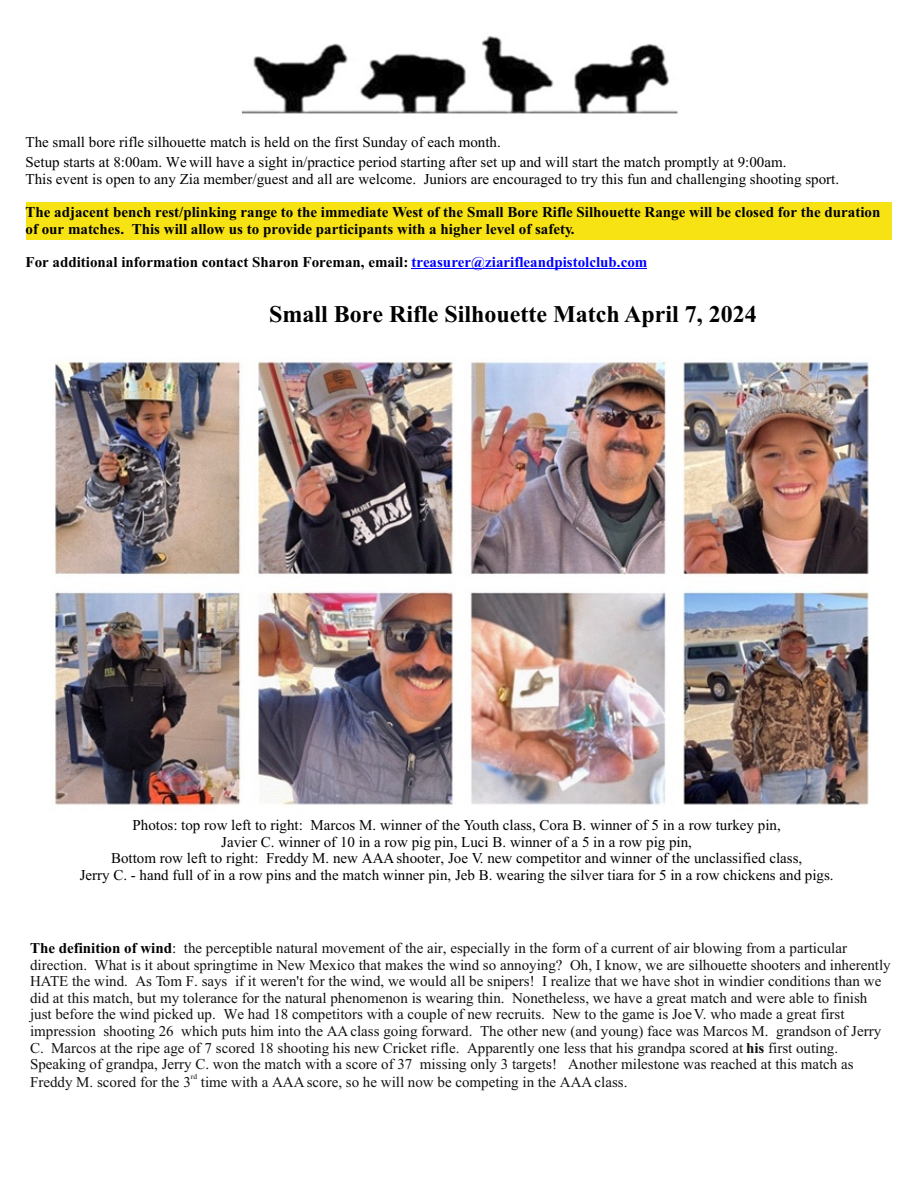
<style>
.page{position:relative;width:918px;height:1188px;background:#fff}
.page>*{position:absolute;margin:0;border:0;box-sizing:border-box;transform-origin:0 0}
.t1{font:700 24px "Times New Roman";color:#000}
.t2{font:15px/16.6px "Times New Roman";color:#121212}
.t3{font:15px/16.6px "Times New Roman";color:#000;text-align:center}
.t4{font:700 15px/16.6px "Times New Roman";color:#000}
.t5{font:7.5px "Times New Roman";color:#121212}
.s1{color:#00f}
.s2{font-weight:700;color:#000}
.s3{color:#000}
.s4{font-weight:700}
</style>
<div class="page">
<img style="left:241px;top:36px;width:437px;height:78px">
<img style="left:53px;top:360px;width:817px;height:446px">
<div style="left:26px;top:202px;width:866px;height:38px;background:#f7e314"></div>
<hr style="left:411px;top:268px;width:236px;height:1px;background:#00f">
<p class="t3" style="left:26px;top:133px;width:762px;line-height:20.7px;text-align:left">The small bore rifle silhouette match is held on the first Sunday of each month.<br>Setup starts at 8:00am. We will have a sight in/practice period starting after set up and will start the match promptly at 9:00am.</p>
<p class="t3" style="left:26px;top:172px;width:815px">This event is open to any Zia member/guest and all are welcome. Juniors are encouraged to try this fun and challenging shooting sport.</p>
<p class="t4" style="left:26px;top:205px;width:856px">The adjacent bench rest/plinking range to the immediate West of the Small Bore Rifle Silhouette Range will be closed for the duration of our matches. This will allow us to provide participants with a higher level of safety.</p>
<p class="t4" style="left:26px;top:255px;width:623px">For additional information contact Sharon Foreman, email: <span class="s1">treasurer@ziarifleandpistolclub.com</span></p>
<h1 class="t1" style="left:269px;top:306px;width:489px">Small Bore Rifle Silhouette Match April 7, 2024</h1>
<p class="t3" style="left:80px;top:818px;width:756px">Photos: top row left to right: Marcos M. winner of the Youth class, Cora B. winner of 5 in a row turkey pin,<br>Javier C. winner of 10 in a row pig pin, Luci B. winner of a 5 in a row pig pin,<br>Bottom row left to right: Freddy M. new AAA shooter, Joe V. new competitor and winner of the unclassified class,<br>Jerry C. - hand full of in a row pins and the match winner pin, Jeb B. wearing the silver tiara for 5 in a row chickens and pigs.</p>
<p class="t2" style="left:30px;top:941px;width:862px"><span class="s2">The definition of wind</span><span class="s3">:</span> the perceptible natural movement of the air, especially in the form of a current of air blowing from a particular direction. What is it about springtime in New Mexico that makes the wind so annoying? Oh, I know, we are silhouette shooters and inherently HATE the wind. As Tom F. says if it weren't for the wind, we would all be snipers! I realize that we have shot in windier conditions than we did at this match, but my tolerance for the natural phenomenon is wearing thin. Nonetheless, we have a great match and were able to finish just before the wind picked up. We had 18 competitors with a couple of new recruits. New to the game is Joe V. who made a great first impression shooting 26 which puts him into the AA class going forward. The other new (and young) face was Marcos M. grandson of Jerry C. Marcos at the ripe age of 7 scored 18 shooting his new Cricket rifle. Apparently one less that his grandpa scored at <span class="s4">his</span> first outing.<br>Speaking of grandpa, Jerry C. won the match with a score of 37 missing only 3 targets! Another milestone was reached at this match as</p>
<p class="t5" style="left:191px;top:1074px;width:8px">rd</p>
<p class="t2" style="left:30px;top:1075px;width:599px">Freddy M. scored for the 3 time with a AAA score, so he will now be competing in the AAA class.</p>
</div>
